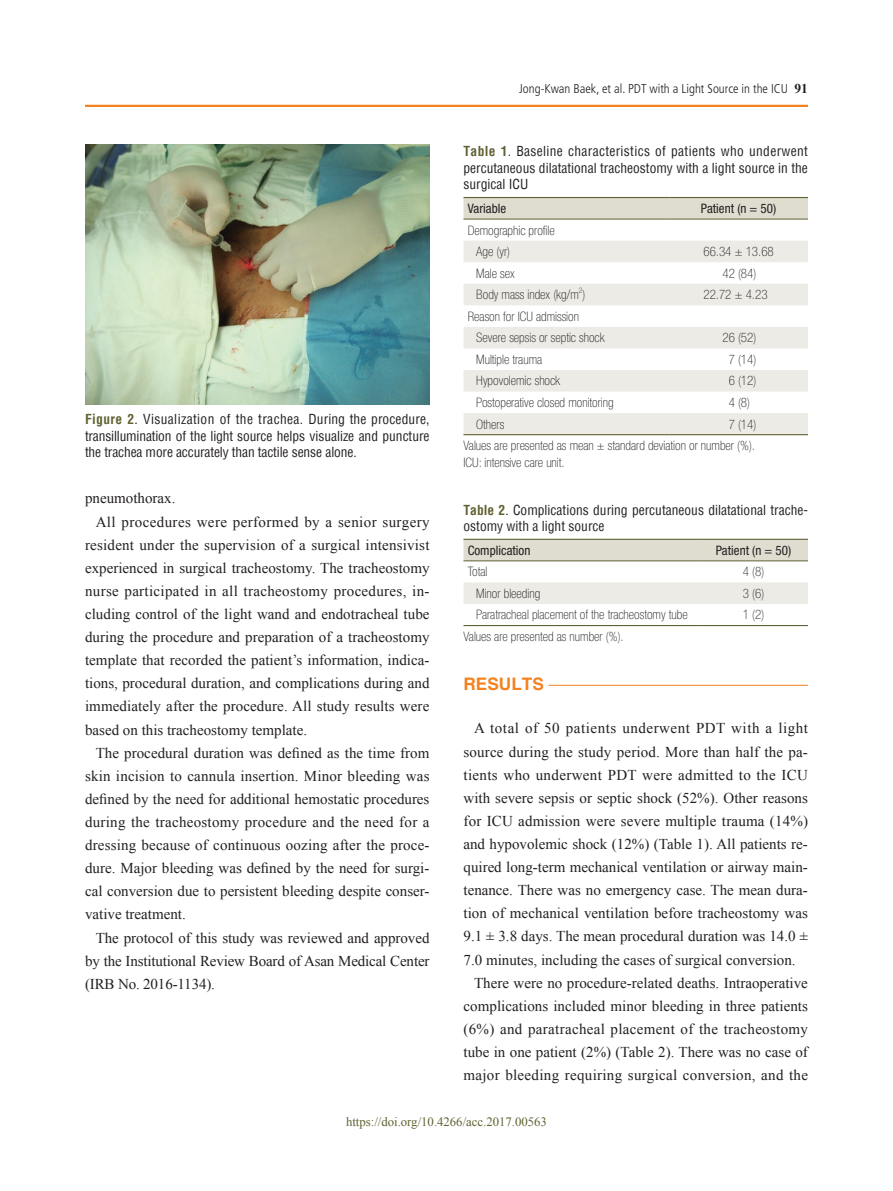
<style>
.page{position:relative;width:893px;height:1191px;background:#fff}
.page>*{position:absolute;margin:0;border:0;box-sizing:border-box;transform-origin:0 0}
.t1{font:700 17.25px "Helvetica";color:#f58220}
.t2{font:15px "Times New Roman";letter-spacing:.005em;color:#231f20}
.t3{font:15px "Times New Roman";letter-spacing:.025em;color:#231f20}
.t4{font:15px "Times New Roman";letter-spacing:.035em;color:#231f20}
.t5{font:condensed 13.5px/16.5px "Helvetica";color:#231f20;text-align:justify}
.t6{font:100 condensed 13.05px/21.6px "Helvetica Neue";color:#231f20}
.t7{font:condensed 13.05px "Helvetica Neue";color:#231f20}
.t8{font:300 condensed 12.75px "Frutiger LT Std";color:#231f20}
.t9{font:12.75px "Times New Roman";color:#616233}
.t10{font:100 condensed 7.65px "Helvetica Neue";color:#231f20}
.s1{font-family:"Times New Roman";font-weight:700;font-stretch:normal;font-size:13.5px}
.s2{font-weight:700;color:#616233}
</style>
<div class="page">
<hr style="left:85px;top:105px;width:723px;height:2px;background:#f58220">
<hr style="left:549px;top:685px;width:259px;height:1px;background:#f58220">
<svg style="left:463px;top:198px;width:345px;height:21px;background:#dbd9cc"></svg>
<svg style="left:463px;top:241px;width:345px;height:193px;fill:#edebe5"></svg>
<hr style="left:463px;top:197px;width:206px;height:1px;background:#616233">
<hr style="left:669px;top:197px;width:139px;height:1px;background:#616233">
<hr style="left:463px;top:219px;width:206px;height:1px;background:#616233">
<hr style="left:669px;top:219px;width:139px;height:1px;background:#616233">
<hr style="left:463px;top:434px;width:206px;height:1px;background:#616233">
<hr style="left:669px;top:434px;width:139px;height:1px;background:#616233">
<div style="left:463px;top:540px;width:345px;height:20px;background:#dfdcd0"></div>
<div style="left:463px;top:582px;width:345px;height:22px;background:#edebe5"></div>
<hr style="left:463px;top:539px;width:236px;height:1px;background:#616233">
<hr style="left:699px;top:539px;width:109px;height:1px;background:#616233">
<hr style="left:463px;top:560px;width:236px;height:1px;background:#616233">
<hr style="left:699px;top:560px;width:109px;height:1px;background:#616233">
<hr style="left:463px;top:625px;width:236px;height:1px;background:#616233">
<hr style="left:699px;top:625px;width:109px;height:1px;background:#616233">
<img style="left:85px;top:145px;width:344px;height:259px">
<p class="t8" style="left:519px;top:81px;width:290px">Jong-Kwan Baek, et al. PDT with a Light Source in the ICU <span class="s1">91</span></p>
<p class="t5" style="left:463px;top:143px;width:346px"><span class="s2">Table 1</span>. Baseline characteristics of patients who underwent percutaneous dilatational tracheostomy with a light source in the surgical ICU</p>
<p class="t7" style="left:468px;top:201px;width:40px">Variable</p>
<p class="t7" style="left:701px;top:201px;width:77px">Patient (n = 50)</p>
<p class="t6" style="left:476px;top:219px;width:80px;text-indent:-9px">Demographic profile<br>Age (yr)</p>
<p class="t6" style="left:703px;top:241px;width:72px">66.34 ± 13.68</p>
<p class="t5" style="left:85px;top:411px;width:346px"><span class="s2">Figure 2</span>. Visualization of the trachea. During the procedure, transillumination of the light source helps visualize and puncture the trachea more accurately than tactile sense alone.</p>
<p class="t2" style="left:85px;top:488px;width:92px">pneumothorax.</p>
<p class="t3" style="left:96px;top:511px;width:335px">All procedures were performed by a senior surgery</p>
<p class="t2" style="left:85px;top:534px;width:346px">resident under the supervision of a surgical intensivist</p>
<p class="t2" style="left:85px;top:557px;width:346px">experienced in surgical tracheostomy. The tracheostomy</p>
<p class="t2" style="left:85px;top:581px;width:346px">nurse participated in all tracheostomy procedures, in-</p>
<p class="t2" style="left:85px;top:604px;width:346px">cluding control of the light wand and endotracheal tube</p>
<p class="t2" style="left:85px;top:627px;width:346px">during the procedure and preparation of a tracheostomy</p>
<p class="t2" style="left:85px;top:650px;width:346px">template that recorded the patient’s information, indica-</p>
<p class="t2" style="left:85px;top:673px;width:346px">tions, procedural duration, and complications during and</p>
<p class="t2" style="left:85px;top:696px;width:346px">immediately after the procedure. All study results were</p>
<p class="t2" style="left:85px;top:719px;width:224px">based on this tracheostomy template.</p>
<p class="t2" style="left:96px;top:742px;width:335px">The procedural duration was defined as the time from</p>
<p class="t2" style="left:85px;top:765px;width:346px">skin incision to cannula insertion. Minor bleeding was</p>
<p class="t2" style="left:85px;top:788px;width:346px">defined by the need for additional hemostatic procedures</p>
<p class="t2" style="left:85px;top:812px;width:346px">during the tracheostomy procedure and the need for a</p>
<p class="t2" style="left:85px;top:835px;width:346px">dressing because of continuous oozing after the proce-</p>
<p class="t2" style="left:85px;top:858px;width:346px">dure. Major bleeding was defined by the need for surgi-</p>
<p class="t2" style="left:85px;top:881px;width:346px">cal conversion due to persistent bleeding despite conser-</p>
<p class="t2" style="left:85px;top:904px;width:102px">vative treatment.</p>
<p class="t2" style="left:96px;top:927px;width:335px">The protocol of this study was reviewed and approved</p>
<p class="t2" style="left:85px;top:950px;width:346px">by the Institutional Review Board of Asan Medical Center</p>
<p class="t2" style="left:85px;top:973px;width:131px">(IRB No. 2016-1134).</p>
<p class="t6" style="left:476px;top:262px;width:40px">Male sex</p>
<p class="t6" style="left:722px;top:262px;width:35px">42 (84)</p>
<p class="t6" style="left:476px;top:284px;width:111px">Body mass index (kg/m )</p>
<p class="t10" style="left:579px;top:286px;width:5px">2</p>
<p class="t6" style="left:703px;top:284px;width:66px">22.72 ± 4.23</p>
<p class="t6" style="left:476px;top:305px;width:130px;text-indent:-9px">Reason for ICU admission<br>Severe sepsis or septic shock</p>
<p class="t6" style="left:722px;top:327px;width:35px">26 (52)</p>
<p class="t6" style="left:476px;top:348px;width:67px">Multiple trauma</p>
<p class="t6" style="left:729px;top:348px;width:29px">7 (14)</p>
<p class="t6" style="left:476px;top:370px;width:86px">Hypovolemic shock</p>
<p class="t6" style="left:729px;top:370px;width:29px">6 (12)</p>
<p class="t6" style="left:476px;top:391px;width:139px">Postoperative closed monitoring</p>
<p class="t6" style="left:729px;top:391px;width:23px">4 (8)</p>
<p class="t6" style="left:476px;top:413px;width:30px">Others</p>
<p class="t6" style="left:463px;top:413px;width:294px;text-align:right">7 (14)<br>Values are presented as mean ± standard deviation or number (%).</p>
<p class="t6" style="left:463px;top:451px;width:103px">ICU: intensive care unit.</p>
<p class="t5" style="left:463px;top:501px;width:346px"><span class="s2">Table 2</span>. Complications during percutaneous dilatational trache&shy;ostomy with a light source</p>
<p class="t7" style="left:468px;top:542px;width:64px">Complication</p>
<p class="t7" style="left:716px;top:542px;width:77px">Patient (n = 50)</p>
<p class="t6" style="left:468px;top:561px;width:21px">Total</p>
<p class="t6" style="left:743px;top:561px;width:23px">4 (8)</p>
<p class="t6" style="left:476px;top:582px;width:66px">Minor bleeding</p>
<p class="t6" style="left:743px;top:582px;width:23px">3 (6)</p>
<p class="t6" style="left:476px;top:604px;width:213px">Paratracheal placement of the tracheostomy tube</p>
<p class="t6" style="left:743px;top:604px;width:23px">1 (2)</p>
<p class="t6" style="left:463px;top:625px;width:162px">Values are presented as number (%).</p>
<p class="t1" style="left:463px;top:673px;width:82px">RESULTS</p>
<p class="t4" style="left:474px;top:718px;width:335px">A total of 50 patients underwent PDT with a light</p>
<p class="t2" style="left:463px;top:741px;width:346px">source during the study period. More than half the pa-</p>
<p class="t3" style="left:463px;top:764px;width:346px">tients who underwent PDT were admitted to the ICU</p>
<p class="t2" style="left:463px;top:787px;width:346px">with severe sepsis or septic shock (52%). Other reasons</p>
<p class="t2" style="left:463px;top:810px;width:346px">for ICU admission were severe multiple trauma (14%)</p>
<p class="t2" style="left:463px;top:834px;width:346px">and hypovolemic shock (12%) (Table 1). All patients re-</p>
<p class="t2" style="left:463px;top:857px;width:346px">quired long-term mechanical ventilation or airway main-</p>
<p class="t2" style="left:463px;top:880px;width:346px">tenance. There was no emergency case. The mean dura-</p>
<p class="t2" style="left:463px;top:903px;width:346px">tion of mechanical ventilation before tracheostomy was</p>
<p class="t2" style="left:463px;top:926px;width:346px">9.1 ± 3.8 days. The mean procedural duration was 14.0 ±</p>
<p class="t2" style="left:463px;top:949px;width:334px">7.0 minutes, including the cases of surgical conversion.</p>
<p class="t2" style="left:474px;top:972px;width:335px">There were no procedure-related deaths. Intraoperative</p>
<p class="t2" style="left:463px;top:995px;width:346px">complications included minor bleeding in three patients</p>
<p class="t2" style="left:463px;top:1018px;width:346px">(6%) and paratracheal placement of the tracheostomy</p>
<p class="t2" style="left:463px;top:1041px;width:346px">tube in one patient (2%) (Table 2). There was no case of</p>
<p class="t2" style="left:463px;top:1065px;width:346px">major bleeding requiring surgical conversion, and the</p>
<p class="t9" style="left:346px;top:1113px;width:202px">https://doi.org/10.4266/acc.2017.00563</p>
</div>
